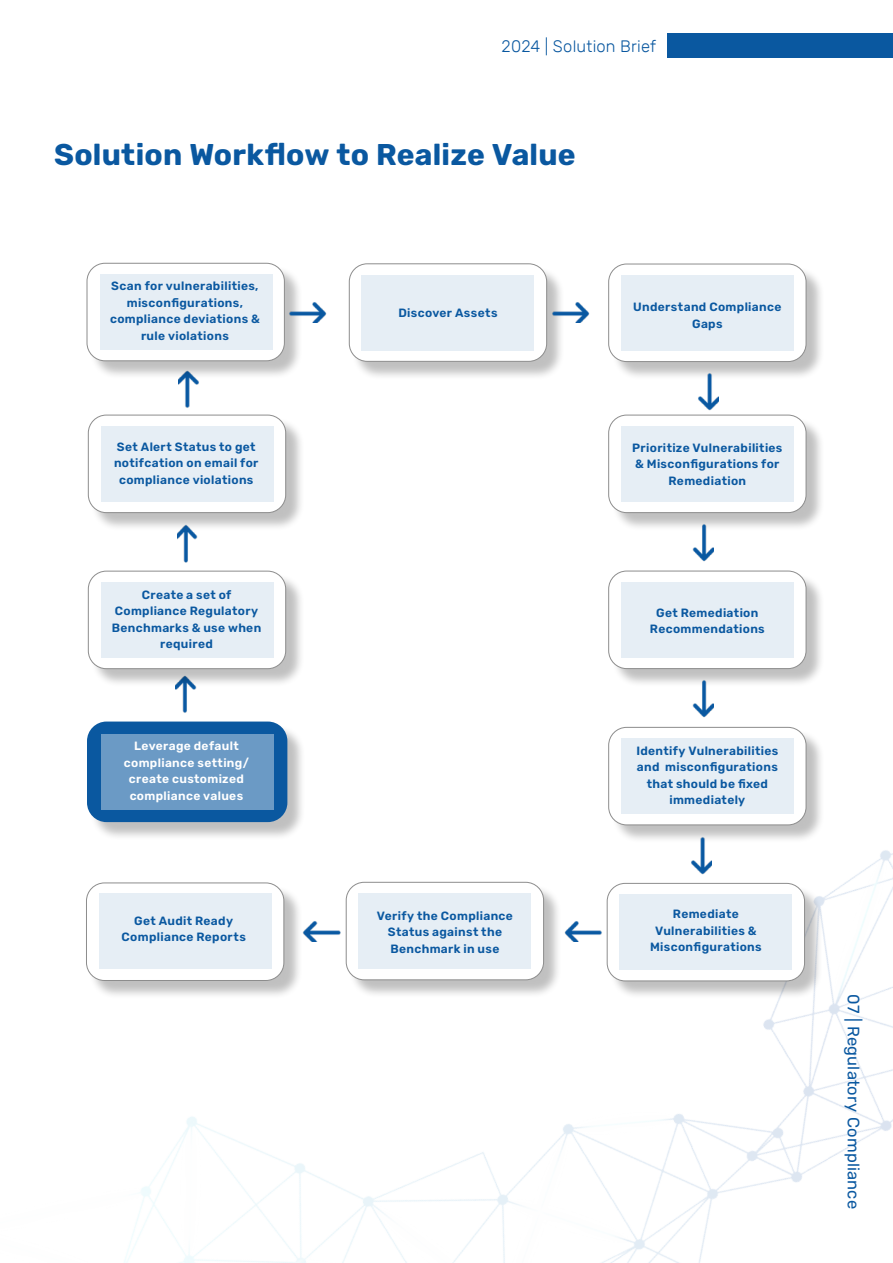
<style>
.page{position:relative;width:893px;height:1263px;background:#fff}
.page>*{position:absolute;margin:0;border:0;box-sizing:border-box;transform-origin:0 0}
.t1{font:700 30px "Rubik";letter-spacing:.01em;color:#0a58a0}
.t2{font:16.5px "Rubik";letter-spacing:.01em;color:#0a58a0}
.t3{font:300 16.5px "Rubik";letter-spacing:.01em;color:#0a58a0}
.t4{font:600 12px/16.5px "Rubik";letter-spacing:.03em;color:#0a58a0;text-align:center}
.t5{font:600 12px/16.5px "Rubik";letter-spacing:.03em;color:#fff;text-align:center}
</style>
<div class="page">
<img style="left:86px;top:547px;width:807px;height:716px">
<div style="left:668px;top:34px;width:225px;height:24px;background:#0a58a0"></div>
<div style="left:89px;top:724px;width:217px;height:117px;background:#000;opacity:.25"></div>
<div style="left:88px;top:723px;width:198px;height:98px;background:#0a58a0;border-radius:18px"></div>
<div style="left:87px;top:721px;width:200px;height:101px;border:3px solid #0a58a0;border-radius:18px"></div>
<div style="left:101px;top:734px;width:172px;height:75px;background:#6b9ac5"></div>
<img style="left:176px;top:688px;width:23px;height:33px">
<div style="left:90px;top:573px;width:215px;height:115px;background:#000;opacity:.25"></div>
<div style="left:88px;top:571px;width:198px;height:98px;background:#fff;border-radius:18px"></div>
<div style="left:88px;top:571px;width:198px;height:98px;border:1px solid #8d8d8d;border-radius:18px"></div>
<div style="left:101px;top:582px;width:172px;height:76px;background:#e6eef5"></div>
<img style="left:177px;top:532px;width:23px;height:38px">
<div style="left:90px;top:417px;width:215px;height:115px;background:#000;opacity:.25"></div>
<div style="left:88px;top:415px;width:198px;height:98px;background:#fff;border-radius:18px"></div>
<div style="left:88px;top:415px;width:198px;height:98px;border:1px solid #8d8d8d;border-radius:18px"></div>
<div style="left:101px;top:426px;width:172px;height:76px;background:#e6eef5"></div>
<img style="left:179px;top:380px;width:22px;height:36px">
<div style="left:89px;top:265px;width:214px;height:115px;background:#000;opacity:.25"></div>
<div style="left:87px;top:263px;width:197px;height:98px;background:#fff;border-radius:18px"></div>
<div style="left:87px;top:263px;width:198px;height:98px;border:1px solid #8d8d8d;border-radius:18px"></div>
<div style="left:101px;top:274px;width:172px;height:75px;background:#e6eef5"></div>
<div style="left:351px;top:266px;width:215px;height:114px;background:#000;opacity:.25"></div>
<div style="left:349px;top:264px;width:198px;height:97px;background:#fff;border-radius:18px"></div>
<div style="left:349px;top:264px;width:198px;height:98px;border:1px solid #8d8d8d;border-radius:18px"></div>
<div style="left:362px;top:275px;width:172px;height:76px;background:#e6eef5"></div>
<img style="left:283px;top:300px;width:44px;height:22px">
<div style="left:611px;top:266px;width:214px;height:115px;background:#000;opacity:.25"></div>
<div style="left:609px;top:264px;width:197px;height:98px;background:#fff;border-radius:18px"></div>
<div style="left:608px;top:264px;width:198px;height:98px;border:1px solid #8d8d8d;border-radius:18px"></div>
<div style="left:621px;top:275px;width:172px;height:75px;background:#e6eef5"></div>
<img style="left:545px;top:300px;width:45px;height:23px">
<div style="left:611px;top:417px;width:214px;height:115px;background:#000;opacity:.25"></div>
<div style="left:609px;top:415px;width:197px;height:98px;background:#fff;border-radius:18px"></div>
<div style="left:608px;top:415px;width:198px;height:98px;border:1px solid #8d8d8d;border-radius:18px"></div>
<div style="left:621px;top:426px;width:172px;height:76px;background:#e6eef5"></div>
<img style="left:696px;top:365px;width:23px;height:50px">
<div style="left:611px;top:573px;width:214px;height:115px;background:#000;opacity:.25"></div>
<div style="left:609px;top:571px;width:197px;height:98px;background:#fff;border-radius:18px"></div>
<div style="left:608px;top:571px;width:198px;height:98px;border:1px solid #8d8d8d;border-radius:18px"></div>
<div style="left:621px;top:582px;width:172px;height:75px;background:#e6eef5"></div>
<img style="left:690px;top:516px;width:23px;height:50px">
<div style="left:611px;top:729px;width:214px;height:115px;background:#000;opacity:.25"></div>
<div style="left:609px;top:727px;width:197px;height:98px;background:#fff;border-radius:18px"></div>
<div style="left:608px;top:727px;width:198px;height:98px;border:1px solid #8d8d8d;border-radius:18px"></div>
<div style="left:621px;top:738px;width:172px;height:76px;background:#e6eef5"></div>
<img style="left:690px;top:672px;width:23px;height:50px">
<div style="left:609px;top:885px;width:215px;height:115px;background:#000;opacity:.25"></div>
<div style="left:607px;top:883px;width:197px;height:98px;background:#fff;border-radius:18px"></div>
<div style="left:607px;top:883px;width:198px;height:98px;border:1px solid #8d8d8d;border-radius:18px"></div>
<div style="left:620px;top:894px;width:172px;height:76px;background:#e6eef5"></div>
<img style="left:689px;top:830px;width:23px;height:49px">
<div style="left:348px;top:884px;width:215px;height:115px;background:#000;opacity:.25"></div>
<div style="left:346px;top:882px;width:198px;height:98px;background:#fff;border-radius:18px"></div>
<div style="left:346px;top:882px;width:198px;height:98px;border:1px solid #8d8d8d;border-radius:18px"></div>
<div style="left:359px;top:894px;width:172px;height:75px;background:#e6eef5"></div>
<img style="left:560px;top:918px;width:49px;height:23px">
<div style="left:89px;top:885px;width:214px;height:114px;background:#000;opacity:.25"></div>
<div style="left:86px;top:883px;width:198px;height:97px;background:#fff;border-radius:18px"></div>
<div style="left:86px;top:883px;width:198px;height:98px;border:1px solid #8d8d8d;border-radius:18px"></div>
<div style="left:99px;top:893px;width:172px;height:76px;background:#e6eef5"></div>
<img style="left:298px;top:919px;width:50px;height:23px">
<p class="t3" style="left:502px;top:37px;width:156px">2024 | Solution Brief</p>
<p class="t1" style="left:54px;top:137px;width:523px">Solution Workflow to Realize Value</p>
<p class="t4" style="left:110px;top:278px;width:151px">Scan for vulnerabilities, misconfigurations, compliance deviations &amp; rule violations</p>
<p class="t4" style="left:114px;top:438px;width:146px">Set Alert Status to get notifcation on email for compliance violations</p>
<p class="t4" style="left:112px;top:586px;width:151px">Create a set of<br>Compliance Regulatory<br>Benchmarks &amp; use when required</p>
<p class="t5" style="left:124px;top:738px;width:127px">Leverage default compliance setting/ create customized compliance values</p>
<p class="t4" style="left:121px;top:912px;width:126px">Get Audit Ready<br>Compliance Reports</p>
<p class="t4" style="left:398px;top:305px;width:101px">Discover Assets</p>
<p class="t4" style="left:633px;top:299px;width:150px">Understand Compliance<br>Gaps</p>
<p class="t4" style="left:632px;top:439px;width:152px">Prioritize Vulnerabilities &amp; Misconfigurations for<br>Remediation</p>
<p class="t4" style="left:650px;top:604px;width:116px">Get Remediation<br>Recommendations</p>
<p class="t4" style="left:377px;top:908px;width:138px">Verify the Compliance<br>Status against the<br>Benchmark in use</p>
<p class="t4" style="left:636px;top:743px;width:144px">Identify Vulnerabilities and misconfigurations that should be fixed immediately</p>
<p class="t4" style="left:650px;top:906px;width:113px">Remediate<br>Vulnerabilities &amp;<br>Misconfigurations</p>
<p class="t2" style="left:863px;top:994px;width:216px;rotate:90deg">07 | Regulatory Compliance</p>
</div>
